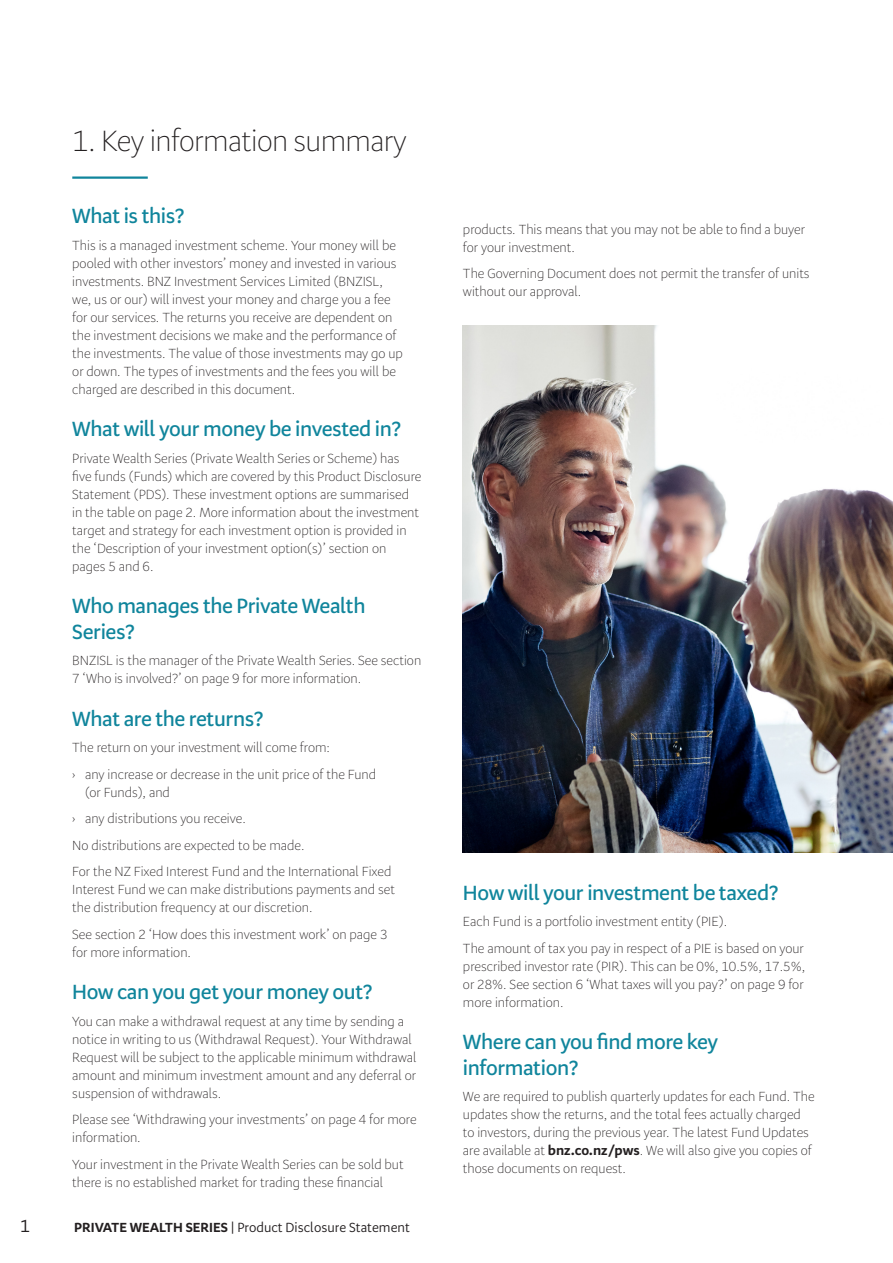
<style>
.page{position:relative;width:893px;height:1263px;background:#fff}
.page>*{position:absolute;margin:0;border:0;box-sizing:border-box;transform-origin:0 0}
.Heading{font:300 30px "Serrano Pro";letter-spacing:-.02em;color:#231f20}
.Subhead{font:600 21px/25.5px "Serrano Pro";letter-spacing:-.02em;color:#10859c}
.t1{font:18px "Serrano Pro";color:#231f20}
.Body_copy{font:300 13.5px/18px "Serrano Pro";color:#231f20}
.Body_copy_BULLETED{font:300 13.5px/18px "Serrano Pro";color:#231f20}
.t2{font:13.5px "Serrano Pro";color:#231f20}
.s1{font-weight:700}
</style>
<div class="page">
<hr style="left:72px;top:176px;width:76px;height:3px;background:#10859c">
<img style="left:463px;top:326px;width:430px;height:527px">
<p class="Heading" style="left:72px;top:125px;width:336px">1. Key information summary</p>
<p class="Subhead" style="left:72px;top:204px;width:114px">What is this?</p>
<p class="Body_copy" style="left:72px;top:237px;width:332px">This is a managed investment scheme. Your money will be pooled with other investors’ money and invested in various investments. BNZ Investment Services Limited (BNZISL, we, us or our) will invest your money and charge you a fee for our services. The returns you receive are dependent on the investment decisions we make and the performance of the investments. The value of those investments may go up or down. The types of investments and the fees you will be charged are described in this document.</p>
<p class="Subhead" style="left:72px;top:417px;width:330px">What will your money be invested in?</p>
<p class="Body_copy" style="left:72px;top:450px;width:351px">Private Wealth Series (Private Wealth Series or Scheme) has five funds (Funds) which are covered by this Product Disclosure Statement (PDS). These investment options are summarised in the table on page 2. More information about the investment target and strategy for each investment option is provided in the ‘Description of your investment option(s)’ section on pages 5 and 6.</p>
<p class="Subhead" style="left:72px;top:594px;width:295px">Who manages the Private Wealth<br>Series?</p>
<p class="Body_copy" style="left:72px;top:652px;width:350px">BNZISL is the manager of the Private Wealth Series. See section<br>7 ‘Who is involved?’ on page 9 for more information.</p>
<p class="Subhead" style="left:72px;top:706px;width:193px">What are the returns?</p>
<p class="Body_copy" style="left:72px;top:739px;width:259px">The return on your investment will come from:</p>
<p class="Body_copy_BULLETED" style="left:85px;top:766px;width:293px;text-indent:-13px">› any increase or decrease in the unit price of the Fund (or Funds), and</p>
<p class="Body_copy_BULLETED" style="left:72px;top:810px;width:175px">› any distributions you receive.</p>
<p class="Body_copy" style="left:72px;top:837px;width:234px">No distributions are expected to be made.</p>
<p class="Body_copy" style="left:72px;top:863px;width:324px">For the NZ Fixed Interest Fund and the International Fixed<br>Interest Fund we can make distributions payments and set the distribution frequency at our discretion.</p>
<p class="Body_copy" style="left:72px;top:926px;width:317px">See section 2 ‘How does this investment work’ on page 3 for more information.</p>
<p class="Subhead" style="left:72px;top:980px;width:302px">How can you get your money out?</p>
<p class="Body_copy" style="left:72px;top:1013px;width:346px">You can make a withdrawal request at any time by sending a notice in writing to us (Withdrawal Request). Your Withdrawal Request will be subject to the applicable minimum withdrawal amount and minimum investment amount and any deferral or suspension of withdrawals.</p>
<p class="Body_copy" style="left:72px;top:1111px;width:346px">Please see ‘Withdrawing your investments’ on page 4 for more information.</p>
<p class="Body_copy" style="left:72px;top:1156px;width:333px">Your investment in the Private Wealth Series can be sold but there is no established market for trading these financial</p>
<h3 class="t1" style="left:20px;top:1216px;width:11px">1</h3>
<p class="t2" style="left:74px;top:1220px;width:337px"><span class="s1">PRIVATE WEALTH SERIES</span> | Product Disclosure Statement</p>
<p class="Body_copy" style="left:463px;top:221px;width:344px">products. This means that you may not be able to find a buyer for your investment.</p>
<p class="Body_copy" style="left:463px;top:265px;width:348px">The Governing Document does not permit the transfer of units without our approval.</p>
<p class="Subhead" style="left:463px;top:880px;width:317px">How will your investment be taxed?</p>
<p class="Body_copy" style="left:463px;top:913px;width:266px">Each Fund is a portfolio investment entity (PIE).</p>
<p class="Body_copy" style="left:463px;top:940px;width:344px;text-align:justify">The amount of tax you pay in respect of a PIE is based on your prescribed investor rate (PIR). This can be 0%, 10.5%, 17.5%, or 28%. See section 6 ‘What taxes will you pay?’ on page 9 for more information.</p>
<p class="Subhead" style="left:463px;top:1030px;width:257px">Where can you find more key information?</p>
<p class="Body_copy" style="left:463px;top:1088px;width:353px">We are required to publish quarterly updates for each Fund. The updates show the returns, and the total fees actually charged to investors, during the previous year. The latest Fund Updates are available at <span class="s1">bnz.co.nz/pws</span>. We will also give you copies of those documents on request.</p>
</div>
